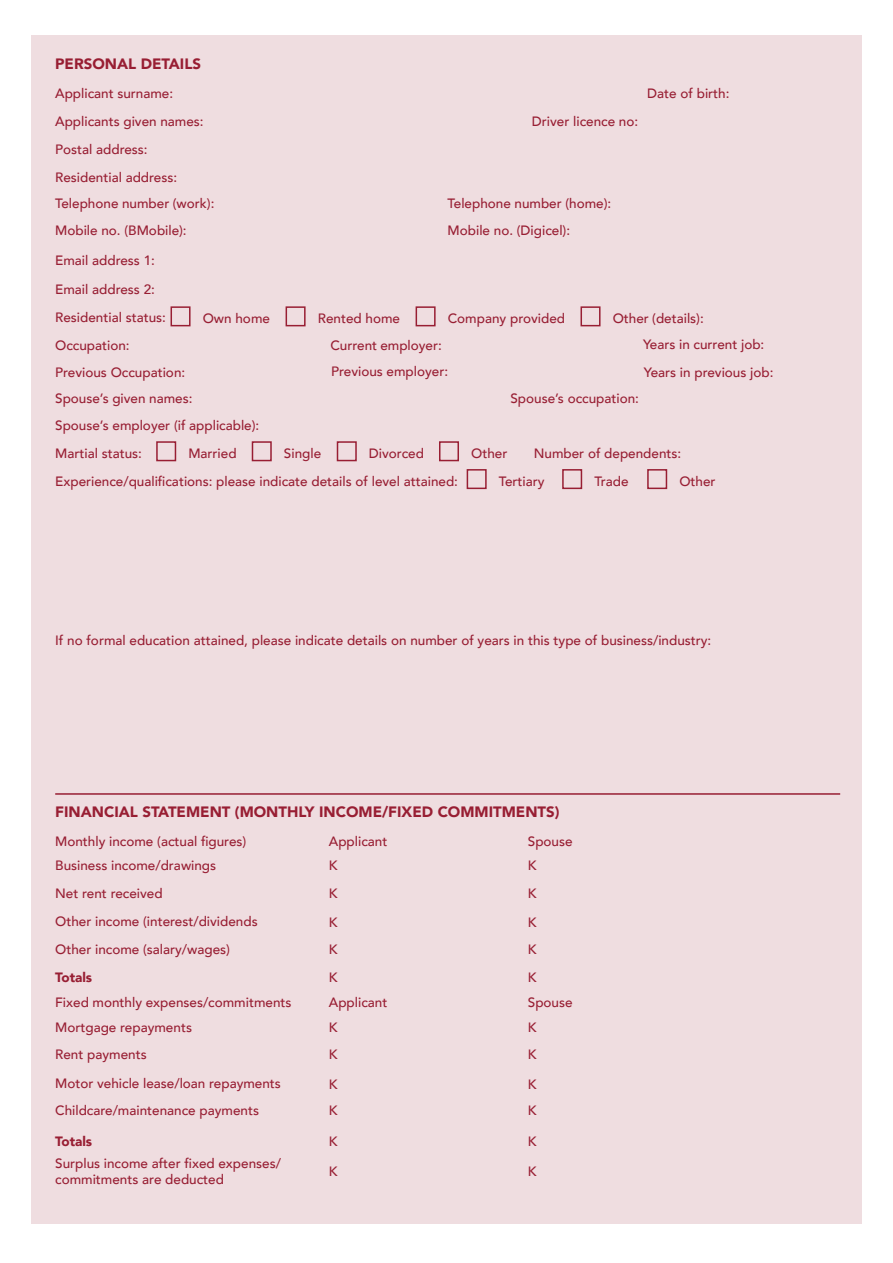
<style>
.page{position:relative;width:893px;height:1263px;background:#fff}
.page>*{position:absolute;margin:0;border:0;box-sizing:border-box;transform-origin:0 0}
.t1{font:900 15px "Avenir";color:#981e33}
.t2{font:500 13.5px/27.6px "Avenir";color:#981e33}
.t3{font:900 13.5px "Avenir";color:#981e33}
</style>
<div class="page">
<div style="left:31px;top:35px;width:831px;height:1189px;background:#efdde0"></div>
<div style="left:171px;top:306px;width:20px;height:20px;border:2px solid #981e33"></div>
<div style="left:286px;top:306px;width:20px;height:20px;border:2px solid #981e33"></div>
<div style="left:416px;top:306px;width:20px;height:20px;border:2px solid #981e33"></div>
<div style="left:580px;top:306px;width:20px;height:20px;border:2px solid #981e33"></div>
<div style="left:156px;top:441px;width:20px;height:20px;border:2px solid #981e33"></div>
<div style="left:252px;top:441px;width:20px;height:20px;border:2px solid #981e33"></div>
<div style="left:337px;top:441px;width:20px;height:20px;border:2px solid #981e33"></div>
<div style="left:439px;top:441px;width:20px;height:20px;border:2px solid #981e33"></div>
<div style="left:467px;top:469px;width:20px;height:20px;border:2px solid #981e33"></div>
<div style="left:562px;top:469px;width:20px;height:20px;border:2px solid #981e33"></div>
<div style="left:647px;top:469px;width:20px;height:20px;border:2px solid #981e33"></div>
<hr style="left:55px;top:793px;width:785px;height:2px;background:#981e33">
<p class="t1" style="left:55px;top:51px;width:147px">PERSONAL DETAILS</p>
<p class="t2" style="left:55px;top:79px;width:120px">Applicant surname:</p>
<p class="t2" style="left:647px;top:79px;width:84px">Date of birth:</p>
<p class="t2" style="left:55px;top:107px;width:150px">Applicants given names:</p>
<p class="t2" style="left:532px;top:107px;width:108px">Driver licence no:</p>
<p class="t2" style="left:55px;top:135px;width:94px">Postal address:</p>
<p class="t2" style="left:55px;top:163px;width:123px">Residential address:</p>
<p class="t2" style="left:55px;top:189px;width:161px;line-height:27.2px">Telephone number (work):<br>Mobile no. (BMobile):</p>
<p class="t2" style="left:448px;top:188px;width:165px;line-height:27.2px">Telephone number (home):<br>Mobile no. (Digicel):</p>
<p class="t2" style="left:55px;top:245px;width:112px;line-height:28.7px">Email address 1:<br>Email address 2:<br>Residential status:</p>
<p class="t2" style="left:203px;top:304px;width:69px">Own home</p>
<p class="t2" style="left:318px;top:304px;width:84px">Rented home</p>
<p class="t2" style="left:448px;top:304px;width:119px">Company provided</p>
<p class="t2" style="left:613px;top:304px;width:93px">Other (details):</p>
<p class="t2" style="left:55px;top:330px;width:76px">Occupation:</p>
<p class="t2" style="left:330px;top:330px;width:113px">Current employer:</p>
<p class="t2" style="left:643px;top:330px;width:123px">Years in current job:</p>
<p class="t2" style="left:55px;top:357px;width:132px">Previous Occupation:</p>
<p class="t2" style="left:331px;top:357px;width:119px">Previous employer:</p>
<p class="t2" style="left:644px;top:357px;width:131px">Years in previous job:</p>
<p class="t2" style="left:55px;top:384px;width:139px">Spouse’s given names:</p>
<p class="t2" style="left:510px;top:384px;width:130px">Spouse’s occupation:</p>
<p class="t2" style="left:55px;top:410px;width:206px;line-height:28px">Spouse’s employer (if applicable):<br>Martial status:</p>
<p class="t2" style="left:188px;top:439px;width:50px">Married</p>
<p class="t2" style="left:284px;top:439px;width:39px">Single</p>
<p class="t2" style="left:369px;top:439px;width:57px">Divorced</p>
<p class="t2" style="left:471px;top:439px;width:38px">Other</p>
<p class="t2" style="left:534px;top:439px;width:149px">Number of dependents:</p>
<p class="t2" style="left:55px;top:467px;width:404px">Experience/qualifications: please indicate details of level attained:</p>
<p class="t2" style="left:499px;top:467px;width:47px">Tertiary</p>
<p class="t2" style="left:594px;top:467px;width:36px">Trade</p>
<p class="t2" style="left:679px;top:467px;width:38px">Other</p>
<p class="t2" style="left:55px;top:626px;width:658px">If no formal education attained, please indicate details on number of years in this type of business/industry:</p>
<p class="t1" style="left:55px;top:799px;width:506px">FINANCIAL STATEMENT (MONTHLY INCOME/FIXED COMMITMENTS)</p>
<p class="t2" style="left:55px;top:826px;width:193px">Monthly income (actual figures)</p>
<p class="t2" style="left:329px;top:826px;width:60px">Applicant</p>
<p class="t2" style="left:528px;top:826px;width:46px">Spouse</p>
<p class="t2" style="left:55px;top:851px;width:163px">Business income/drawings<br>Net rent received</p>
<p class="t2" style="left:55px;top:906px;width:204px">Other income (interest/dividends<br>Other income (salary/wages)</p>
<p class="t3" style="left:55px;top:966px;width:38px">Totals</p>
<p class="t2" style="left:329px;top:851px;width:10px">K<br>K</p>
<p class="t2" style="left:329px;top:908px;width:10px;line-height:26.8px">K<br>K</p>
<p class="t2" style="left:329px;top:963px;width:10px">K</p>
<p class="t2" style="left:528px;top:851px;width:10px">K<br>K</p>
<p class="t2" style="left:528px;top:908px;width:10px;line-height:26.8px">K<br>K</p>
<p class="t2" style="left:528px;top:963px;width:10px">K</p>
<p class="t2" style="left:55px;top:988px;width:238px">Fixed monthly expenses/commitments</p>
<p class="t2" style="left:329px;top:988px;width:60px">Applicant</p>
<p class="t2" style="left:528px;top:988px;width:46px">Spouse</p>
<p class="t2" style="left:55px;top:1012px;width:138px">Mortgage repayments<br>Rent payments</p>
<p class="t2" style="left:329px;top:1012px;width:10px">K<br>K</p>
<p class="t2" style="left:55px;top:1068px;width:227px">Motor vehicle lease/loan repayments<br>Childcare/maintenance payments</p>
<p class="t2" style="left:329px;top:1070px;width:10px;line-height:26.8px">K<br>K</p>
<p class="t2" style="left:528px;top:1012px;width:10px">K<br>K</p>
<p class="t2" style="left:528px;top:1070px;width:10px;line-height:26.8px">K<br>K</p>
<p class="t3" style="left:55px;top:1129px;width:38px">Totals</p>
<p class="t2" style="left:329px;top:1126px;width:10px">K</p>
<p class="t2" style="left:528px;top:1126px;width:10px">K</p>
<p class="t2" style="left:55px;top:1154px;width:227px;line-height:16.2px">Surplus income after fixed expenses/ commitments are deducted</p>
<p class="t2" style="left:329px;top:1156px;width:10px">K</p>
<p class="t2" style="left:528px;top:1156px;width:10px">K</p>
</div>
